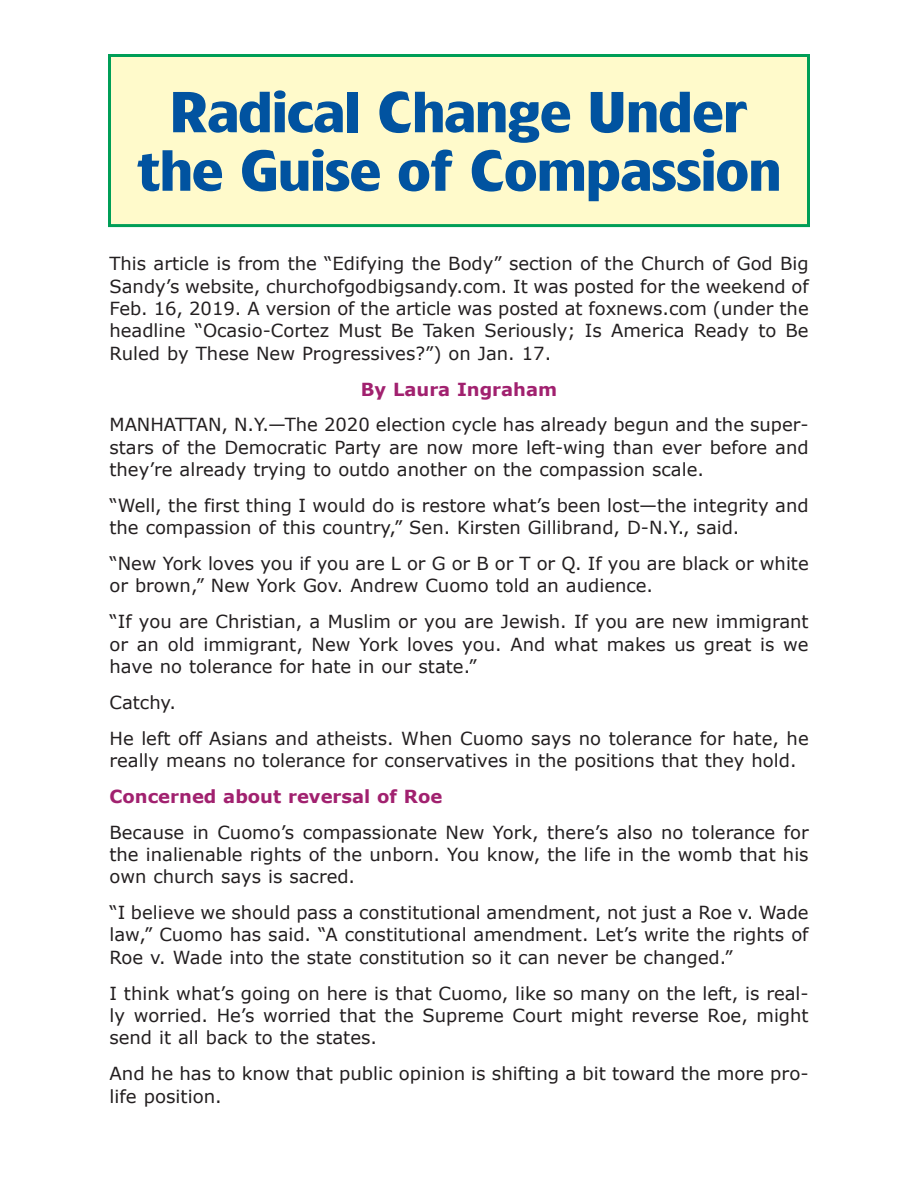
<style>
.page{position:relative;width:918px;height:1188px;background:#fff}
.page>*{position:absolute;margin:0;border:0;box-sizing:border-box;transform-origin:0 0}
.t1{font:700 54px/58.5px "Forever";color:#0153a0;text-align:center;scale:1.11 1}
.t2{font:18px/22.4px "Verdana";color:#231f20;text-align:justify}
.t3{font:700 18px "Verdana";color:#a1216f}
</style>
<div class="page">
<div style="left:110px;top:56px;width:698px;height:170px;background:#fffacb"></div>
<div style="left:108px;top:54px;width:702px;height:173px;border:3px solid #009e57"></div>
<h1 class="t1" style="left:137px;top:89px;width:582px">Radical Change Under the Guise of Compassion</h1>
<p class="t2" style="left:109px;top:252px;width:701px">This article is from the “Edifying the Body” section of the Church of God Big Sandy’s website, churchofgodbigsandy.com. It was posted for the weekend of Feb. 16, 2019. A version of the article was posted at foxnews.com (under the headline “Ocasio-Cortez Must Be Taken Seriously; Is America Ready to Be Ruled by These New Progressives?”) on Jan. 17.</p>
<p class="t3" style="left:361px;top:377px;width:198px">By Laura Ingraham</p>
<p class="t2" style="left:109px;top:413px;width:701px">MANHATTAN, N.Y.—The 2020 election cycle has already begun and the super&shy;stars of the Democratic Party are now more left-wing than ever before and they’re already trying to outdo another on the compassion scale.</p>
<p class="t2" style="left:109px;top:494px;width:701px">“Well, the first thing I would do is restore what’s been lost—the integrity and the compassion of this country,” Sen. Kirsten Gillibrand, D-N.Y., said.</p>
<p class="t2" style="left:109px;top:552px;width:701px">“New York loves you if you are L or G or B or T or Q. If you are black or white or brown,” New York Gov. Andrew Cuomo told an audience.</p>
<p class="t2" style="left:109px;top:610px;width:701px">“If you are Christian, a Muslim or you are Jewish. If you are new immigrant or an old immigrant, New York loves you. And what makes us great is we have no tolerance for hate in our state.”</p>
<p class="t2" style="left:109px;top:684px;width:701px;line-height:35.8px">Catchy.<br>He left off Asians and atheists. When Cuomo says no tolerance for hate, he</p>
<p class="t2" style="left:109px;top:749px;width:689px">really means no tolerance for conservatives in the positions that they hold.</p>
<p class="t3" style="left:109px;top:785px;width:334px">Concerned about reversal of Roe</p>
<p class="t2" style="left:109px;top:820px;width:701px">Because in Cuomo’s compassionate New York, there’s also no tolerance for the inalienable rights of the unborn. You know, the life in the womb that his own church says is sacred.</p>
<p class="t2" style="left:109px;top:901px;width:701px">“I believe we should pass a constitutional amendment, not just a Roe v. Wade law,” Cuomo has said. “A constitutional amendment. Let’s write the rights of Roe v. Wade into the state constitution so it can never be changed.”</p>
<p class="t2" style="left:109px;top:981px;width:701px">I think what’s going on here is that Cuomo, like so many on the left, is real&shy;ly worried. He’s worried that the Supreme Court might reverse Roe, might send it all back to the states.</p>
<p class="t2" style="left:110px;top:1062px;width:701px">And he has to know that public opinion is shifting a bit toward the more pro&shy;life position.</p>
</div>
